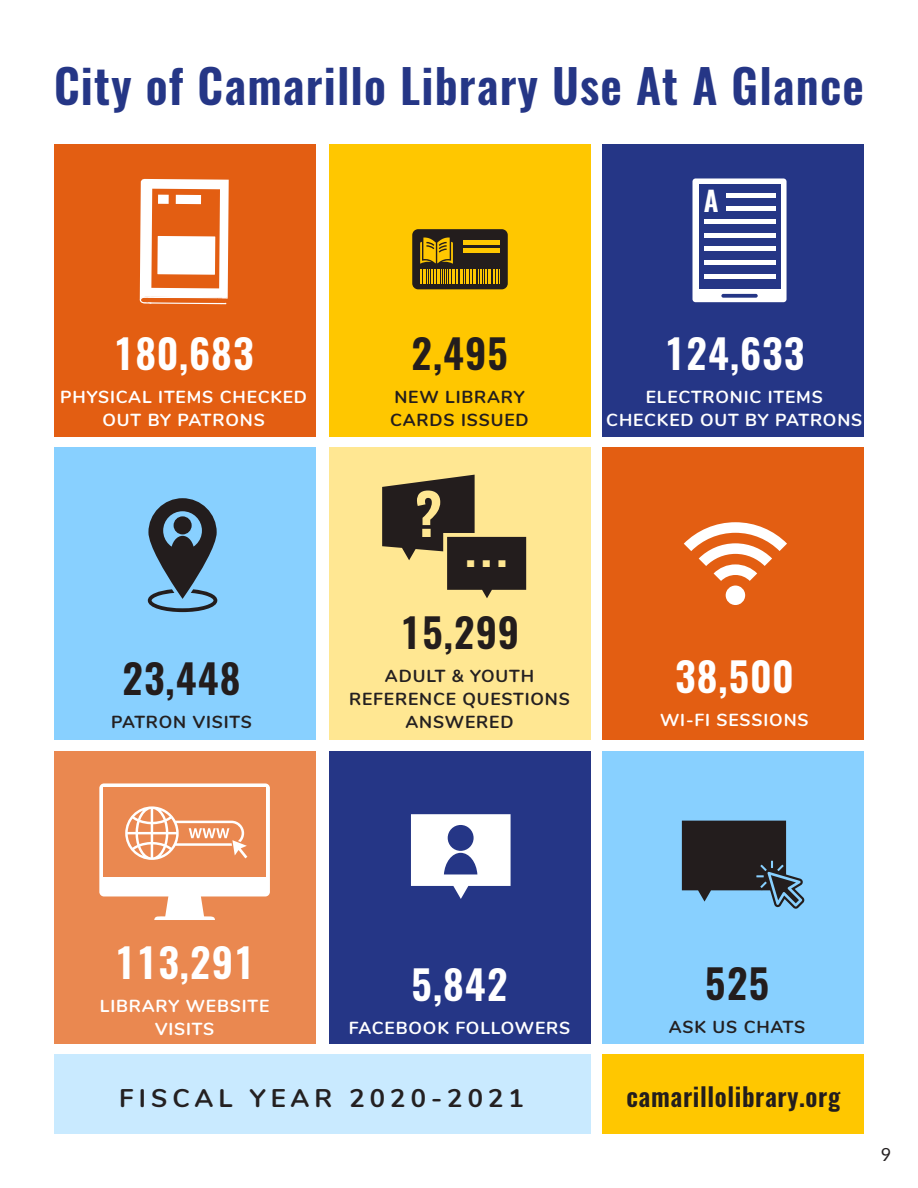
<style>
.page{position:relative;width:918px;height:1188px;background:#fff}
.page>*{position:absolute;margin:0;border:0;box-sizing:border-box;transform-origin:0 0}
.t1{font:600 56.55px "Oswald";color:#ffe792}
.t2{font:600 47.7px "Oswald";color:#ffe792}
.t3{font:600 46.65px "Oswald";letter-spacing:.025em;color:#253686}
.t4{font:600 40.2px "Oswald";letter-spacing:.025em;color:#fff}
.t5{font:600 40.2px "Oswald";letter-spacing:.025em;color:#231d1d}
.t6{font:600 27.45px "Oswald";color:#fff}
.t7{font:600 25.5px "Oswald";letter-spacing:.025em;color:#231d1d}
.t8{font:700 25.5px "Nunito";letter-spacing:.2em;color:#242021}
.t9{font:18px "Lato";color:#242021}
.t10{font:700 17.4px/23.2px "Nunito";letter-spacing:.05em;color:#fff;text-align:center}
.t11{font:700 17.4px/23.2px "Nunito";letter-spacing:.05em;color:#242021;text-align:center}
.t12{font:700 17.4px/23.2px "Nunito";letter-spacing:.05em;color:#231d1d}
</style>
<div class="page">
<div style="left:54px;top:144px;width:261px;height:292px;background:#e35e12"></div>
<div style="left:54px;top:448px;width:261px;height:292px;background:#88d0ff"></div>
<div style="left:54px;top:751px;width:261px;height:293px;background:#ea8850"></div>
<div style="left:54px;top:1055px;width:536px;height:79px;background:#c9eaff"></div>
<div style="left:603px;top:1055px;width:261px;height:79px;background:#ffc700"></div>
<div style="left:329px;top:144px;width:261px;height:292px;background:#ffc700"></div>
<div style="left:329px;top:448px;width:261px;height:292px;background:#ffe792"></div>
<div style="left:329px;top:751px;width:261px;height:293px;background:#253686"></div>
<div style="left:603px;top:144px;width:261px;height:292px;background:#253686"></div>
<div style="left:603px;top:448px;width:261px;height:292px;background:#e35e12"></div>
<div style="left:603px;top:751px;width:261px;height:293px;background:#88d0ff"></div>
<svg style="left:684px;top:522px;width:103px;height:59px"></svg>
<div style="left:726px;top:586px;width:19px;height:19px;background:#fff;border-radius:50%"></div>
<svg style="left:382px;top:475px;width:145px;height:123px"></svg>
<svg style="left:411px;top:814px;width:100px;height:85px"></svg>
<svg style="left:682px;top:821px;width:123px;height:88px"></svg>
<svg style="left:140px;top:179px;width:89px;height:125px"></svg>
<svg style="left:154px;top:896px;width:61px;height:24px"></svg>
<div style="left:99px;top:783px;width:171px;height:113px;background:#fff;border-radius:5px"></div>
<div style="left:104px;top:788px;width:162px;height:89px;background:#ea8850"></div>
<svg style="left:125px;top:806px;width:122px;height:54px"></svg>
<div style="left:693px;top:178px;width:94px;height:124px;background:#fff;border-radius:3px"></div>
<div style="left:699px;top:185px;width:81px;height:104px;background:#253686"></div>
<svg style="left:721px;top:294px;width:37px;height:4px"></svg>
<hr style="left:726px;top:193px;width:50px;height:4px;background:#fff">
<div style="left:726px;top:206px;width:50px;height:5px;background:#fff"></div>
<hr style="left:704px;top:220px;width:72px;height:4px;background:#fff">
<div style="left:704px;top:233px;width:72px;height:5px;background:#fff"></div>
<hr style="left:704px;top:247px;width:72px;height:4px;background:#fff">
<div style="left:704px;top:260px;width:72px;height:5px;background:#fff"></div>
<div style="left:704px;top:274px;width:72px;height:5px;background:#fff"></div>
<div style="left:412px;top:229px;width:96px;height:60px;background:#231d1d;border-radius:6px"></div>
<svg style="left:420px;top:238px;width:33px;height:26px"></svg>
<hr style="left:452px;top:270px;width:3px;height:14px;background:#ffc700">
<svg style="left:420px;top:270px;width:31px;height:14px"></svg>
<svg style="left:457px;top:270px;width:1px;height:14px"></svg>
<hr style="left:460px;top:270px;width:3px;height:14px;background:#ffc700">
<hr style="left:473px;top:270px;width:3px;height:14px;background:#ffc700">
<hr style="left:488px;top:270px;width:3px;height:14px;background:#ffc700">
<svg style="left:478px;top:270px;width:9px;height:14px"></svg>
<svg style="left:493px;top:270px;width:7px;height:14px"></svg>
<svg style="left:464px;top:270px;width:8px;height:14px"></svg>
<div style="left:463px;top:240px;width:37px;height:5px;background:#ffc700"></div>
<hr style="left:463px;top:249px;width:37px;height:4px;background:#ffc700">
<svg style="left:148px;top:498px;width:69px;height:114px"></svg>
<p class="t3" style="left:54px;top:53px;width:811px">City of Camarillo Library Use At A Glance</p>
<p class="t6" style="left:704px;top:182px;width:16px">A</p>
<p class="t4" style="left:114px;top:326px;width:142px">180,683</p>
<p class="t4" style="left:664px;top:326px;width:141px">124,633</p>
<p class="t5" style="left:411px;top:326px;width:98px">2,495</p>
<p class="t10" style="left:60px;top:384px;width:248px">PHYSICAL ITEMS CHECKED<br>OUT BY PATRONS</p>
<p class="t10" style="left:606px;top:384px;width:258px">ELECTRONIC ITEMS<br>CHECKED OUT BY PATRONS</p>
<p class="t12" style="left:390px;top:384px;width:140px">NEW LIBRARY<br>CARDS ISSUED</p>
<p class="t1" style="left:415px;top:475px;width:29px">?</p>
<p class="t2" style="left:465px;top:514px;width:44px">...</p>
<p class="t5" style="left:122px;top:651px;width:120px">23,448</p>
<p class="t11" style="left:111px;top:710px;width:142px">PATRON VISITS</p>
<p class="t5" style="left:400px;top:604px;width:120px">15,299</p>
<p class="t11" style="left:349px;top:663px;width:222px">ADULT &amp; YOUTH<br>REFERENCE QUESTIONS<br>ANSWERED</p>
<p class="t4" style="left:675px;top:648px;width:120px">38,500</p>
<p class="t10" style="left:660px;top:707px;width:150px">WI-FI SESSIONS</p>
<p class="t4" style="left:115px;top:934px;width:141px">113,291</p>
<p class="t10" style="left:100px;top:993px;width:171px">LIBRARY WEBSITE<br>VISITS</p>
<p class="t4" style="left:411px;top:956px;width:98px">5,842</p>
<p class="t10" style="left:349px;top:1015px;width:223px">FACEBOOK FOLLOWERS</p>
<p class="t8" style="left:119px;top:1080px;width:406px">FISCAL YEAR 2020-2021</p>
<p class="t5" style="left:705px;top:955px;width:66px">525</p>
<p class="t11" style="left:669px;top:1014px;width:138px">ASK US CHATS</p>
<p class="t7" style="left:626px;top:1079px;width:216px">camarillolibrary.org</p>
<p class="t9" style="left:881px;top:1144px;width:12px">9</p>
</div>
